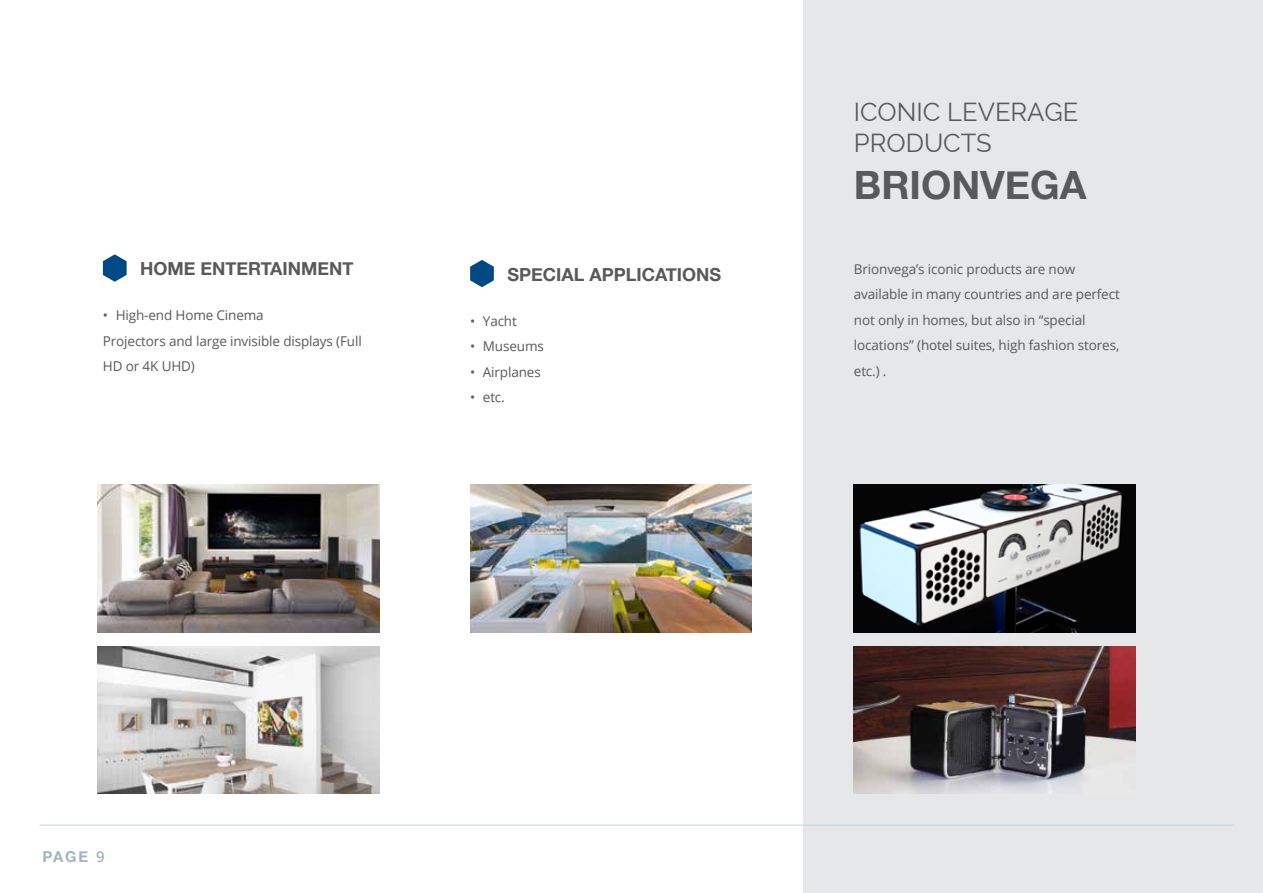
<style>
.page{position:relative;width:1263px;height:893px;background:#fff}
.page>*{position:absolute;margin:0;border:0;box-sizing:border-box;transform-origin:0 0}
.t1{font:700 39px "Helvetica Neue";color:#58595b}
.t2{font:25.5px/30.6px "Raleway";color:#58595b}
.t3{font:700 18px "Helvetica Neue";color:#58595b}
.t4{font:700 15px "Helvetica Neue";color:#a4b3be}
.t5{font:13.5px/25.5px "Open Sans";letter-spacing:-.01em;color:#58595b}
.s1{font-family:"Open Sans";font-weight:600}
</style>
<div class="page">
<div style="left:804px;top:0;width:459px;height:893px;background:#e6e7e8"></div>
<img style="left:98px;top:484px;width:281px;height:148px">
<img style="left:470px;top:484px;width:282px;height:148px">
<img style="left:854px;top:484px;width:281px;height:148px">
<svg style="left:103px;top:254px;width:24px;height:28px"></svg>
<svg style="left:470px;top:260px;width:24px;height:27px"></svg>
<img style="left:98px;top:646px;width:281px;height:148px">
<img style="left:854px;top:646px;width:281px;height:148px">
<hr style="left:40px;top:824px;width:1194px;height:2px;background:#c2d3df">
<h3 class="t3" style="left:140px;top:255px;width:215px">HOME ENTERTAINMENT</h3>
<h3 class="t3" style="left:507px;top:260px;width:215px">SPECIAL APPLICATIONS</h3>
<p class="t5" style="left:103px;top:302px;width:260px">• High-end Home Cinema<br>Projectors and large invisible displays (Full<br>HD or 4K UHD)</p>
<p class="t5" style="left:470px;top:308px;width:48px">• Yacht</p>
<p class="t5" style="left:470px;top:333px;width:75px">• Museums</p>
<p class="t5" style="left:470px;top:359px;width:72px">• Airplanes</p>
<p class="t5" style="left:470px;top:384px;width:36px">• etc.</p>
<h2 class="t2" style="left:854px;top:97px;width:226px">ICONIC LEVERAGE<br>PRODUCTS</h2>
<h1 class="t1" style="left:854px;top:154px;width:234px">BRIONVEGA</h1>
<p class="t5" style="left:854px;top:256px;width:267px">Brionvega’s iconic products are now available in many countries and are perfect not only in homes, but also in “special locations” (hotel suites, high fashion stores, etc.) .</p>
<p class="t4" style="left:43px;top:845px;width:64px">PAGE <span class="s1">9</span></p>
</div>
